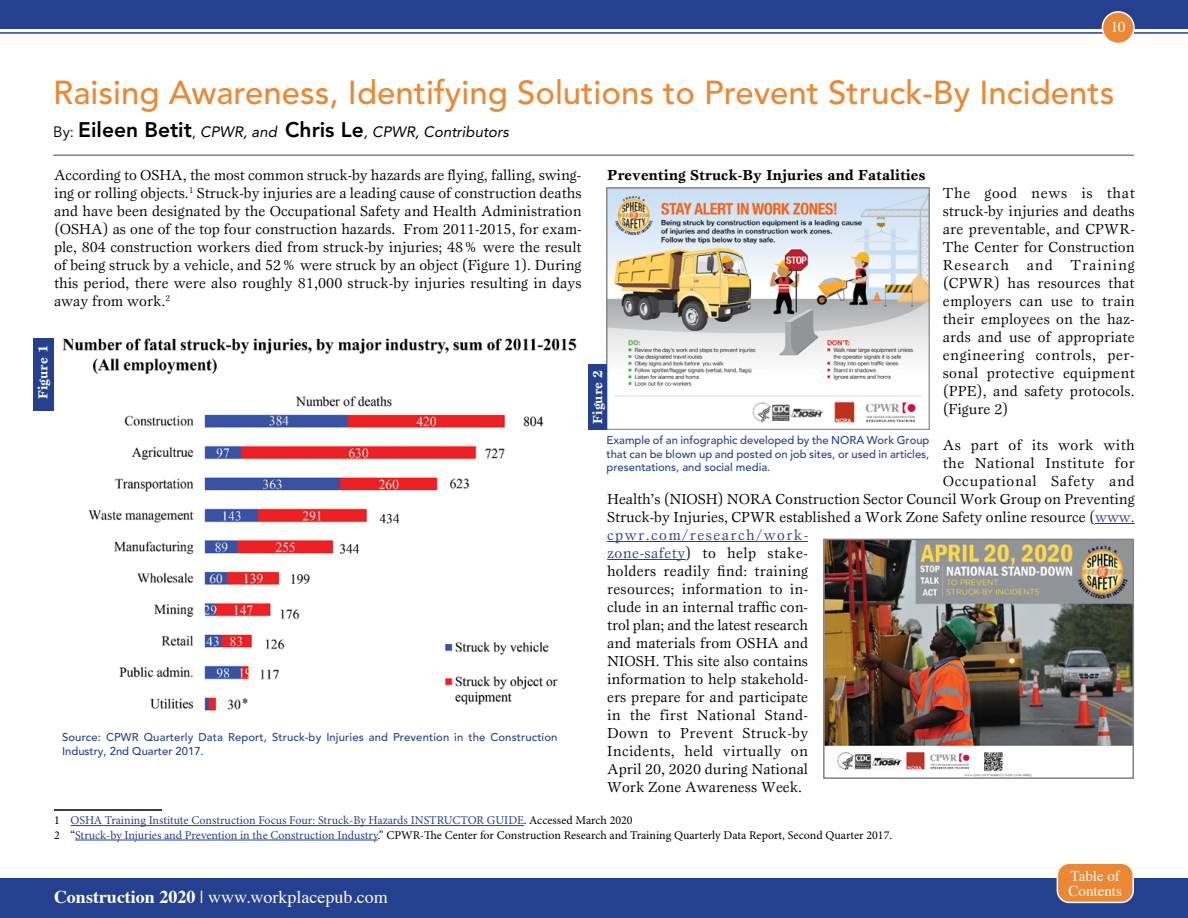
<style>
.page{position:relative;width:1188px;height:918px;background:#fff}
.page>*{position:absolute;margin:0;border:0;box-sizing:border-box;transform-origin:0 0}
.t1{font:500 33px "Avenir LT Std";color:#ec8833}
.t2{font:18px "Times";color:#fff}
.t3{font:15px/18px "Esprit Std";color:#000;text-align:justify}
.t4{font:15px "Esprit Std";letter-spacing:.025em;color:#000}
.t5{font:italic 15px "Avenir LT Std";color:#000}
.t6{font:15px "Esprit Std";letter-spacing:.03em;color:#000}
.t7{font:700 15px "Esprit Std";color:#000}
.t8{font:15px "Esprit Std";letter-spacing:.035em;color:#000}
.t9{font:15px "Esprit Std";letter-spacing:.095em;color:#25408f}
.t10{font:15px "Esprit Std";letter-spacing:.05em;color:#000}
.t11{font:15px/15px "Times";color:#fff}
.t12{font:700 13.5px "Esprit Std";color:#fff}
.t13{font:12px/14.4px "Minion Pro";color:#25408f}
.t14{font:500 11.25px/13.5px "Avenir LT Std";letter-spacing:.01em;color:#25408f}
.s1{font-style:normal}
.s2{font-weight:800;font-style:normal;font-size:21px}
.s3{color:#25408f}
.s4{color:#000}
.s5{font-weight:700}
</style>
<div class="page">
<hr style="left:0;top:32px;width:1188px;height:2px;background:#25408f">
<div style="left:0;top:0;width:1188px;height:29px;background:#25408f"></div>
<div style="left:0;top:878px;width:1188px;height:40px;background:#25408f"></div>
<div style="left:1102px;top:12px;width:32px;height:32px;background:#ec8833;border-radius:50%"></div>
<div style="left:1102px;top:11px;width:33px;height:33px;border:2px solid #fff;border-radius:50%"></div>
<div style="left:1057px;top:863px;width:76px;height:39px;background:#ec8833;border-radius:12px"></div>
<div style="left:1057px;top:862px;width:77px;height:41px;border:2px solid #fff;border-radius:12px"></div>
<hr style="left:53px;top:154px;width:1081px;height:2px;background:#808285">
<hr style="left:54px;top:809px;width:108px;height:2px;background:#000">
<hr style="left:71px;top:825px;width:453px;height:1px;background:#25408f">
<hr style="left:75px;top:840px;width:303px;height:1px;background:#25408f">
<hr style="left:1095px;top:523px;width:40px;height:1px;background:#25408f">
<hr style="left:607px;top:541px;width:201px;height:1px;background:#25408f">
<hr style="left:607px;top:559px;width:79px;height:1px;background:#25408f">
<img style="left:62px;top:338px;width:515px;height:373px">
<div style="left:33px;top:339px;width:21px;height:72px;background:#25408f"></div>
<img style="left:826px;top:542px;width:305px;height:234px">
<div style="left:823px;top:539px;width:311px;height:240px;border:2px solid #808285"></div>
<img style="left:607px;top:188px;width:322px;height:242px">
<div style="left:588px;top:364px;width:19px;height:66px;background:#25408f"></div>
<p class="t11" style="left:1111px;top:18px;width:16px">10</p>
<h1 class="t1" style="left:53px;top:74px;width:1063px">Raising Awareness, Identifying Solutions to Prevent Struck-By Incidents</h1>
<p class="t5" style="left:53px;top:123px;width:457px"><span class="s1">By:</span> <span class="s2">Eileen Betit</span><span class="s1">,</span> CPWR, and <span class="s2">Chris Le</span>, CPWR, Contributors</p>
<p class="t3" style="left:54px;top:166px;width:529px">According to OSHA, the most common struck-by hazards are flying, falling, swing&shy;ing or rolling objects.<sup>1</sup> Struck-by injuries are a leading cause of construction deaths and have been designated by the Occupational Safety and Health Administration (OSHA) as one of the top four construction hazards. From 2011-2015, for exam&shy;ple, 804 construction workers died from struck-by injuries; 48% were the result of being struck by a vehicle, and 52% were struck by an object (Figure 1). During this period, there were also roughly 81,000 struck-by injuries resulting in days away from work.<sup>2</sup></p>
<p class="t7" style="left:607px;top:166px;width:320px">Preventing Struck-By Injuries and Fatalities</p>
<p class="t3" style="left:943px;top:184px;width:194px">The good news is that struck-by injuries and deaths are preventable, and CPWR-The Center for Construction Research and Training (CPWR) has resources that employers can use to train their employees on the haz&shy;ards and use of appropriate engineering controls, per&shy;sonal protective equipment (PPE), and safety protocols. (Figure 2)</p>
<p class="t6" style="left:943px;top:436px;width:193px">As part of its work with</p>
<p class="t6" style="left:943px;top:454px;width:193px">the National Institute for</p>
<p class="t10" style="left:943px;top:472px;width:193px">Occupational Safety and</p>
<p class="t3" style="left:607px;top:490px;width:529px">Health’s (NIOSH) NORA Construction Sector Council Work Group on Preventing</p>
<p class="t3" style="left:607px;top:508px;width:529px">Struck-by Injuries, CPWR established a Work Zone Safety online resource (<span class="s3">www.</span></p>
<p class="t9" style="left:607px;top:526px;width:203px">cpwr.com/research/work-</p>
<p class="t8" style="left:607px;top:544px;width:202px"><span class="s3">zone-safety</span>) to help stake-</p>
<p class="t3" style="left:607px;top:562px;width:203px">holders readily find: training</p>
<p class="t3" style="left:607px;top:580px;width:203px">resources; information to in-</p>
<p class="t3" style="left:607px;top:598px;width:202px">clude in an internal traffic con-</p>
<p class="t3" style="left:607px;top:616px;width:203px">trol plan; and the latest research</p>
<p class="t3" style="left:607px;top:634px;width:202px">and materials from OSHA and</p>
<p class="t3" style="left:607px;top:652px;width:202px">NIOSH. This site also contains</p>
<p class="t3" style="left:607px;top:670px;width:203px">information to help stakehold-</p>
<p class="t3" style="left:607px;top:688px;width:203px">ers prepare for and participate</p>
<p class="t4" style="left:607px;top:706px;width:202px">in the first National Stand-</p>
<p class="t4" style="left:607px;top:724px;width:203px">Down to Prevent Struck-by</p>
<p class="t4" style="left:607px;top:742px;width:202px">Incidents, held virtually on</p>
<p class="t3" style="left:607px;top:760px;width:202px">April 20, 2020 during National</p>
<p class="t3" style="left:607px;top:778px;width:197px">Work Zone Awareness Week.</p>
<p class="t12" style="left:35px;top:399px;width:55px;rotate:-90deg">Figure 1</p>
<p class="t12" style="left:589px;top:424px;width:55px;rotate:-90deg">Figure 2</p>
<p class="t14" style="left:607px;top:434px;width:324px;text-align:justify">Example of an infographic developed by the NORA Work Group that can be blown up and posted on job sites, or used in articles, presentations, and social media.</p>
<p class="t14" style="left:62px;top:731px;width:497px">Source: CPWR Quarterly Data Report, Struck-by Injuries and Prevention in the Construction<br>Industry, 2nd Quarter 2017.</p>
<p class="t13" style="left:54px;top:814px;width:840px"><span class="s4">1</span> OSHA Training Institute Construction Focus Four: Struck-By Hazards INSTRUCTOR GUIDE<span class="s4">. Accessed March 2020<br>2 “</span>Struck-by Injuries and Prevention in the Construction Industry<span class="s4">.” CPWR-The Center for Construction Research and Training Quarterly Data Report, Second Quarter 2017.</span></p>
<p class="t2" style="left:54px;top:880px;width:335px"><span class="s5">Construction 2020</span> | www.workplacepub.com</p>
<p class="t11" style="left:1069px;top:867px;width:55px">Table of<br>Contents</p>
</div>
